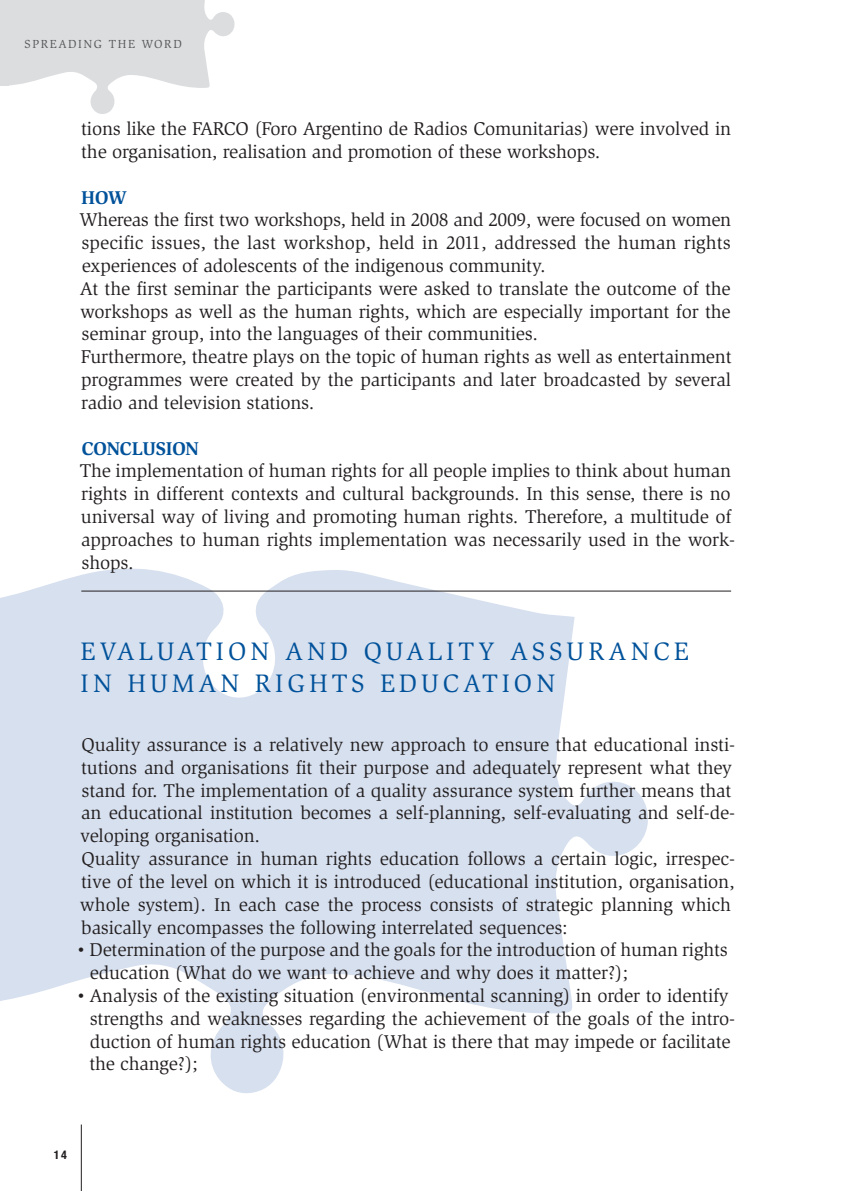
<style>
.page{position:relative;width:845px;height:1191px;background:#fff}
.page>*{position:absolute;margin:0;border:0;box-sizing:border-box;transform-origin:0 0}
.t1{font:26px "Slimbach";letter-spacing:.15em;color:#01529a}
.t2{font:19px/22.8px "Slimbach";letter-spacing:-.01em;color:#231f20}
.t3{font:700 19px "Slimbach";letter-spacing:-.01em;color:#01529a}
.t4{font:12px "Slimbach";letter-spacing:.13em;color:#57585a}
.t5{font:700 condensed 12px "Helvetica Neue";color:#231f20}
.s1{font-size:12px}
</style>
<div class="page">
<hr style="left:81px;top:1124px;width:1px;height:66px;background:#231f20">
<svg style="left:0;top:568px;width:651px;height:525px;fill:#d7e0ef"></svg>
<hr style="left:81px;top:590px;width:649px;height:1px;background:#231f20">
<svg style="left:0;top:0;width:235px;height:114px"></svg>
<p class="t4" style="left:25px;top:37px;width:159px">SPREADING THE WORD</p>
<p class="t2" style="left:81px;top:117px;width:651px">tions like the FARCO (Foro Argentino de Radios Comunitarias) were involved in the organisation, realisation and promotion of these workshops.</p>
<p class="t3" style="left:81px;top:186px;width:47px">HOW</p>
<p class="t2" style="left:79px;top:209px;width:653px">Whereas the first two workshops, held in 2008 and 2009, were focused on women specific issues, the last workshop, held in 2011, addressed the human rights experiences of adolescents of the indigenous community.<br>At the first seminar the participants were asked to translate the outcome of the workshops as well as the human rights, which are especially important for the seminar group, into the languages of their communities.<br>Furthermore, theatre plays on the topic of human rights as well as entertainment programmes were created by the participants and later broadcasted by several radio and television stations.</p>
<p class="t3" style="left:82px;top:437px;width:119px">CONCLUSION</p>
<p class="t2" style="left:80px;top:459px;width:656px">The implementation of human rights for all people implies to think about human rights in different contexts and cultural backgrounds. In this sense, there is no universal way of living and promoting human rights. Therefore, a multitude of approaches to human rights implementation was necessarily used in the work&shy;shops.</p>
<h1 class="t1" style="left:81px;top:636px;width:116px">Evaluation</h1>
<h1 class="t1" style="left:285px;top:636px;width:22px">and</h1>
<h1 class="t1" style="left:363px;top:636px;width:100px">quality</h1>
<h1 class="t1" style="left:510px;top:636px;width:18px">ass</h1>
<h1 class="t1" style="left:566px;top:636px;width:43px">uran</h1>
<h1 class="t1" style="left:653px;top:636px;width:34px">ce</h1>
<h1 class="t1" style="left:81px;top:668px;width:139px">in human</h1>
<h1 class="t1" style="left:255px;top:668px;width:19px">rights</h1>
<h1 class="t1" style="left:380px;top:668px;width:103px">ed ucation</h1>
<p class="t2" style="left:80px;top:733px;width:656px">Quality assurance is a relatively new approach to ensure that educational insti&shy;tutions and organisations fit their purpose and adequately represent what they stand for. The implementation of a quality assurance system further means that an educational institution becomes a self-planning, self-evaluating and self-de&shy;veloping organisation.<br>Quality assurance in human rights education follows a certain logic, irrespec&shy;tive of the level on which it is introduced (educational institution, organisation, whole system). In each case the process consists of strategic planning which basically encompasses the following interrelated sequences:</p>
<p class="t2" style="left:90px;top:938px;width:639px;text-indent:-12px"><span class="s1">•</span> Determination of the purpose and the goals for the introduction of human rights education (What do we want to achieve and why does it matter?);</p>
<p class="t2" style="left:89px;top:984px;width:647px;text-indent:-11px"><span class="s1">•</span> Analysis of the existing situation (environmental scanning) in order to identify strengths and weaknesses regarding the achievement of the goals of the intro&shy;duction of human rights education (What is there that may impede or facilitate the change?);</p>
<p class="t5" style="left:54px;top:1144px;width:15px">14</p>
</div>
